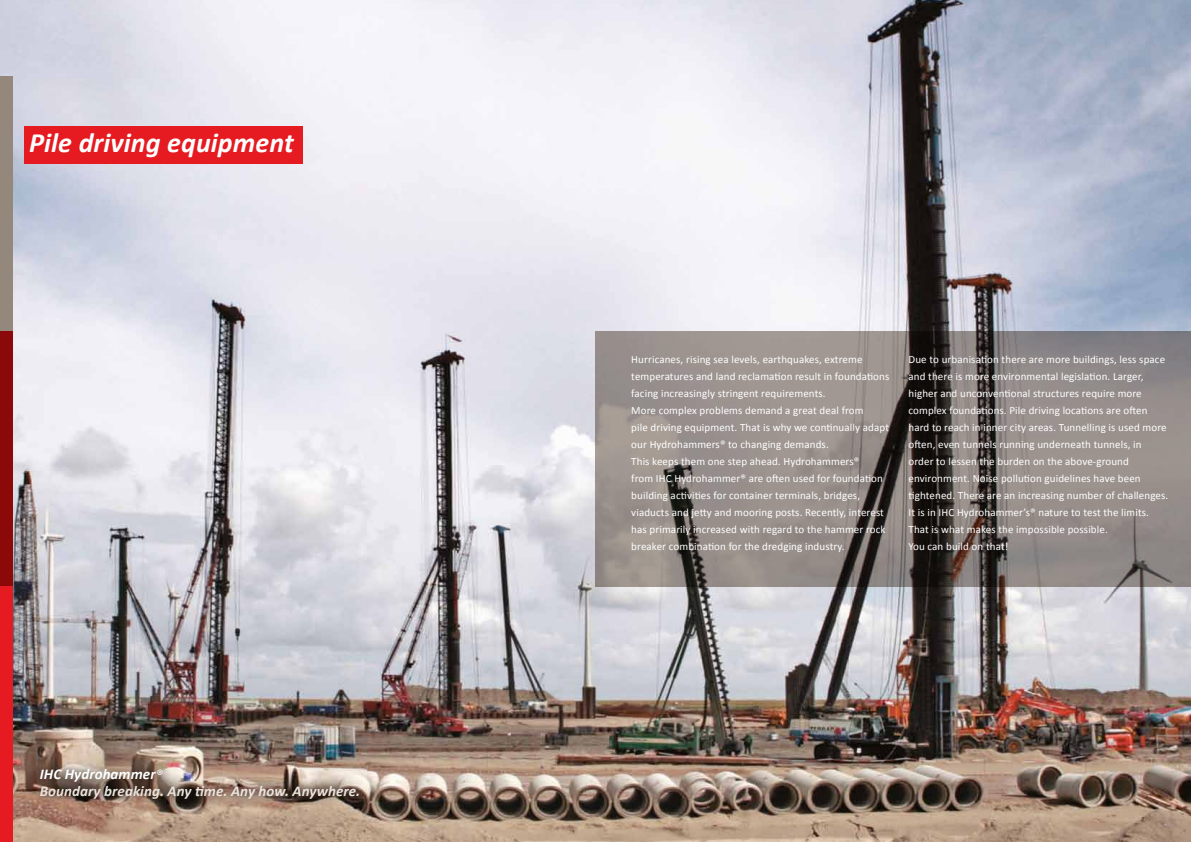
<style>
.page{position:relative;width:1191px;height:842px;background:#fff}
.page>*{position:absolute;margin:0;border:0;box-sizing:border-box;transform-origin:0 0}
.t1{font:italic 700 28px "Calibri";letter-spacing:.005em;color:#fff}
.t2{font:italic 700 15px/16.5px "Calibri";letter-spacing:.005em;color:#eae4dd}
.t3{font:11px/17px "Calibri";letter-spacing:.01em;color:#fff}
.s1{color:#fff}
.s2{font-weight:400;font-size:13.8px;color:#fff}
</style>
<div class="page">
<img style="left:0;top:0;width:1191px;height:842px">
<svg style="left:595px;top:332px;width:596px;height:255px;fill:#978e8b"></svg>
<div style="left:0;top:77px;width:13px;height:255px;background:#94887d"></div>
<div style="left:0;top:332px;width:13px;height:255px;background:#8c0909"></div>
<div style="left:0;top:587px;width:13px;height:255px;background:#e51b21"></div>
<div style="left:24px;top:126px;width:278px;height:38px;background:#e51b21"></div>
<div style="left:31px;top:761px;width:336px;height:46px;background:#000;opacity:.75"></div>
<h1 class="t1" style="left:29px;top:125px;width:266px">Pile driving equipment</h1>
<h2 class="t2" style="left:40px;top:765px;width:322px"><span class="s1">IHC Hydrohammer</span><span class="s2">®<br></span>Boundary breaking. Any time. Any how. Anywhere.</h2>
<p class="t3" style="left:631px;top:350px;width:259px">Hurricanes, rising sea levels, earthquakes, extreme temperatures and land reclamation result in foundations facing increasingly stringent requirements.<br>More complex problems demand a great deal from<br>pile driving equipment. That is why we continually adapt our Hydrohammers® to changing demands.<br>This keeps them one step ahead. Hydrohammers®<br>from IHC Hydrohammer® are often used for foundation building activities for container terminals, bridges, viaducts and jetty and mooring posts. Recently, interest has primarily increased with regard to the hammer rock breaker combination for the dredging industry.</p>
<p class="t3" style="left:908px;top:350px;width:261px">Due to urbanisation there are more buildings, less space and there is more environmental legislation. Larger, higher and unconventional structures require more complex foundations. Pile driving locations are often hard to reach in inner city areas. Tunnelling is used more often, even tunnels running underneath tunnels, in order to lessen the burden on the above-ground environment. Noise pollution guidelines have been tightened. There are an increasing number of challenges.<br>It is in IHC Hydrohammer’s® nature to test the limits.<br>That is what makes the impossible possible.<br>You can build on that!</p>
</div>
